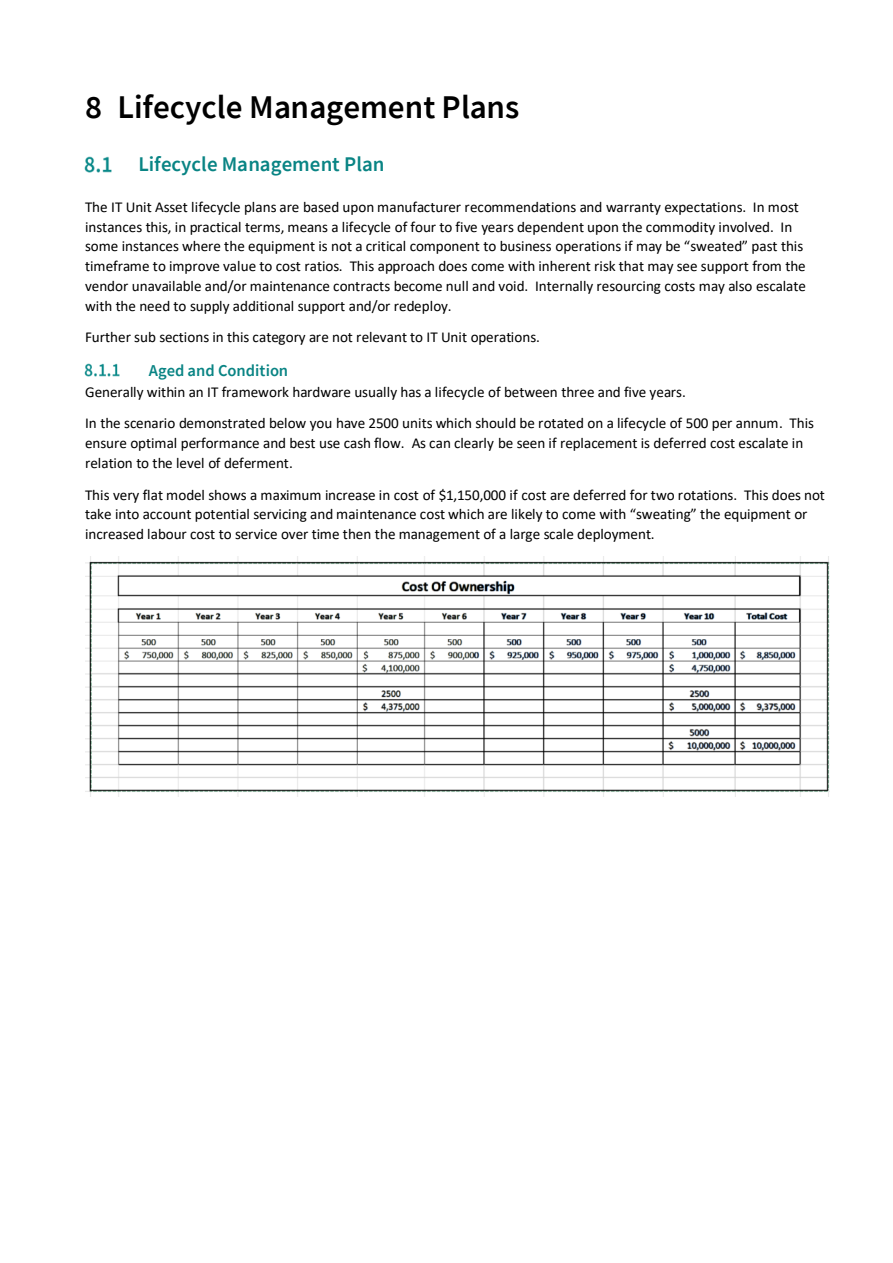
<style>
.page{position:relative;width:893px;height:1263px;background:#fff}
.page>*{position:absolute;margin:0;border:0;box-sizing:border-box;transform-origin:0 0}
.t1{font:600 33.15px "Source Sans Pro";color:#000}
.t2{font:600 20.85px "Source Sans Pro";color:#098484}
.t3{font:600 16.5px "Source Sans Pro";color:#098484}
.t4{font:15.15px/19.8px "Calibri";color:#000}
</style>
<div class="page">
<img style="left:85px;top:157px;width:27px;height:15px">
<img style="left:85px;top:364px;width:35px;height:12px">
<img style="left:85px;top:556px;width:744px;height:240px">
<h1 class="t1" style="left:85px;top:85px;width:436px">8 Lifecycle Management Plans</h1>
<h2 class="t2" style="left:138px;top:151px;width:248px">Lifecycle Management Plan</h2>
<p class="t4" style="left:85px;top:198px;width:722px">The IT Unit Asset lifecycle plans are based upon manufacturer recommendations and warranty expectations. In most instances this, in practical terms, means a lifecycle of four to five years dependent upon the commodity involved. In some instances where the equipment is not a critical component to business operations if may be “sweated” past this timeframe to improve value to cost ratios. This approach does come with inherent risk that may see support from the vendor unavailable and/or maintenance contracts become null and void. Internally resourcing costs may also escalate with the need to supply additional support and/or redeploy.</p>
<p class="t4" style="left:85px;top:329px;width:456px">Further sub sections in this category are not relevant to IT Unit operations.</p>
<p class="t3" style="left:149px;top:359px;width:141px">Aged and Condition</p>
<p class="t4" style="left:85px;top:377px;width:731px;line-height:31.7px">Generally within an IT framework hardware usually has a lifecycle of between three and five years.<br>In the scenario demonstrated below you have 2500 units which should be rotated on a lifecycle of 500 per annum. This</p>
<p class="t4" style="left:85px;top:434px;width:720px">ensure optimal performance and best use cash flow. As can clearly be seen if replacement is deferred cost escalate in relation to the level of deferment.</p>
<p class="t4" style="left:85px;top:486px;width:741px">This very flat model shows a maximum increase in cost of $1,150,000 if cost are deferred for two rotations. This does not take into account potential servicing and maintenance cost which are likely to come with “sweating” the equipment or increased labour cost to service over time then the management of a large scale deployment.</p>
</div>
